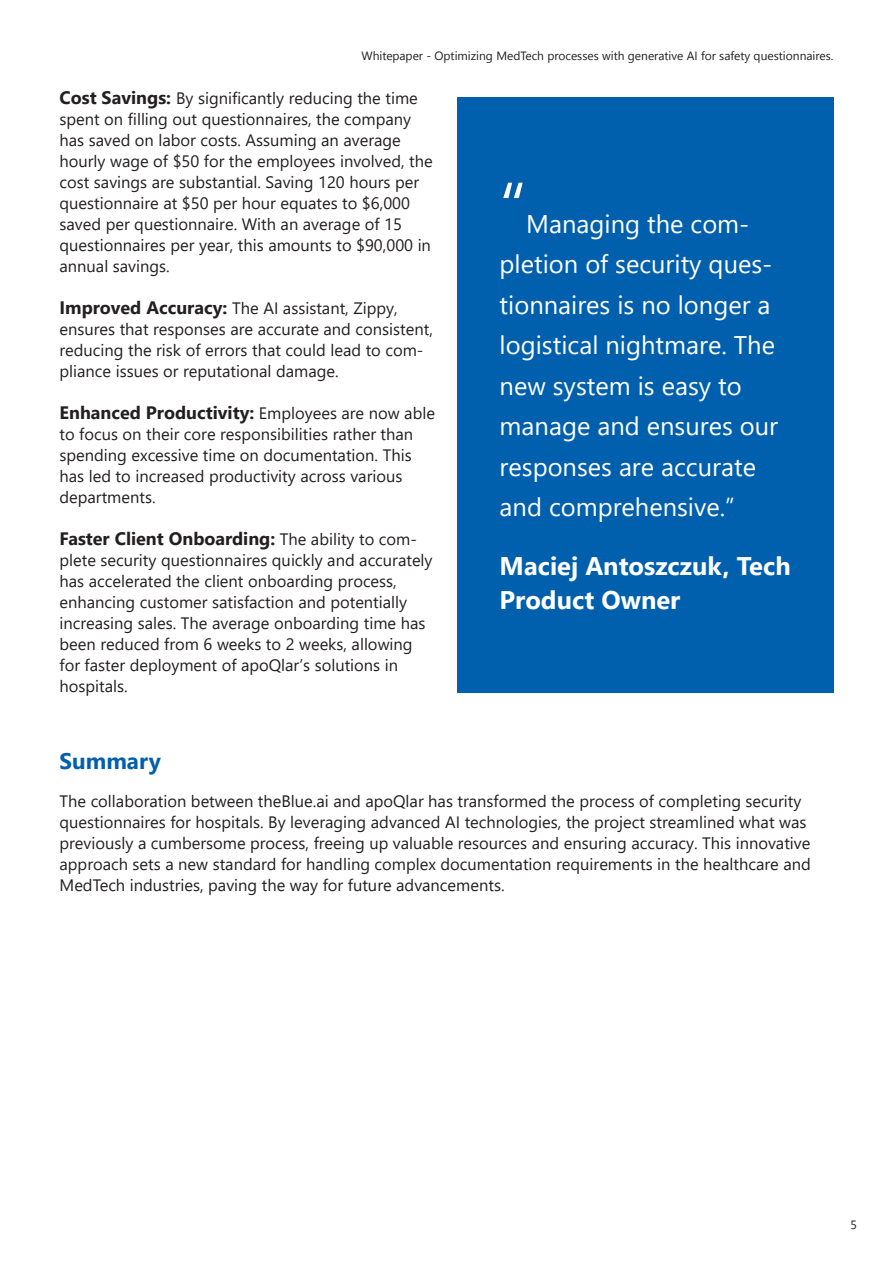
<style>
.page{position:relative;width:893px;height:1263px;background:#fff}
.page>*{position:absolute;margin:0;border:0;box-sizing:border-box;transform-origin:0 0}
.Fließtext{font:70.5px "Segoe UI";color:#fff}
.Fließtext-2{font:25.5px/40.5px "Segoe UI";color:#fff}
.Fließtext-3{font:700 25.5px/34.5px "Segoe UI";color:#fff}
.Titel_2{font:700 22.5px "Segoe UI";color:#0160ad}
.Fließtext-4{font:700 18px "Segoe UI";color:#231f20}
.Fließtext-5{font:16.5px/21px "Segoe UI";color:#231f20}
.t1{font:12px "Segoe UI Emoji";color:#231f20}
.s1{font-weight:700;font-size:18px}
.s2{font-weight:400;font-size:16.5px}
</style>
<div class="page">
<div style="left:457px;top:98px;width:376px;height:595px;background:#0160ad"></div>
<p class="Fließtext-5" style="left:60px;top:87px;width:375px"><span class="s1">Cost Savings:</span> By significantly reducing the time spent on filling out questionnaires, the company has saved on labor costs. Assuming an average hourly wage of $50 for the employees involved, the cost savings are substantial. Saving 120 hours per questionnaire at $50 per hour equates to $6,000 saved per questionnaire. With an average of 15 questionnaires per year, this amounts to $90,000 in annual savings.</p>
<p class="Fließtext-5" style="left:60px;top:297px;width:375px"><span class="s1">Improved Accuracy:</span> The AI assistant, Zippy, ensures that responses are accurate and consistent, reducing the risk of errors that could lead to com&shy;pliance issues or reputational damage.</p>
<p class="Fließtext-4" style="left:60px;top:396px;width:377px">Enhanced Productivity: <span class="s2">Employees are now able</span></p>
<p class="Fließtext-5" style="left:60px;top:423px;width:355px">to focus on their core responsibilities rather than spending excessive time on documentation. This has led to increased productivity across various departments.</p>
<p class="Fließtext-4" style="left:60px;top:522px;width:359px">Faster Client Onboarding: <span class="s2">The ability to com-</span></p>
<p class="Fließtext-5" style="left:60px;top:549px;width:375px">plete security questionnaires quickly and accurately has accelerated the client onboarding process, enhancing customer satisfaction and potentially increasing sales. The average onboarding time has been reduced from 6 weeks to 2 weeks, allowing for faster deployment of apoQlar’s solutions in hospitals.</p>
<p class="Titel_2" style="left:60px;top:740px;width:103px">Summary</p>
<p class="t1" style="left:558px;top:48px;width:61px">□ ▲▲▲ ▼</p>
<p class="t1" style="left:641px;top:48px;width:38px">■ ▼❖</p>
<p class="t1" style="left:740px;top:48px;width:67px">▼ ❑◆ ▲▼ □■■</p>
<p class="Fließtext" style="left:500px;top:141px;width:28px">“</p>
<p class="Fließtext-2" style="left:500px;top:201px;width:280px;text-indent:27px">Managing the com&shy;pletion of security ques&shy;tionnaires is no longer a logistical nightmare. The new system is easy to manage and ensures our responses are accurate and comprehensive.”</p>
<p class="Fließtext-3" style="left:500px;top:547px;width:293px">Maciej Antoszczuk, Tech<br>Product Owner</p>
<p class="Fließtext-5" style="left:60px;top:789px;width:753px">The collaboration between theBlue.ai and apoQlar has transformed the process of completing security questionnaires for hospitals. By leveraging advanced AI technologies, the project streamlined what was previously a cumbersome process, freeing up valuable resources and ensuring accuracy. This innovative approach sets a new standard for handling complex documentation requirements in the healthcare and MedTech industries, paving the way for future advancements.</p>
</div>
